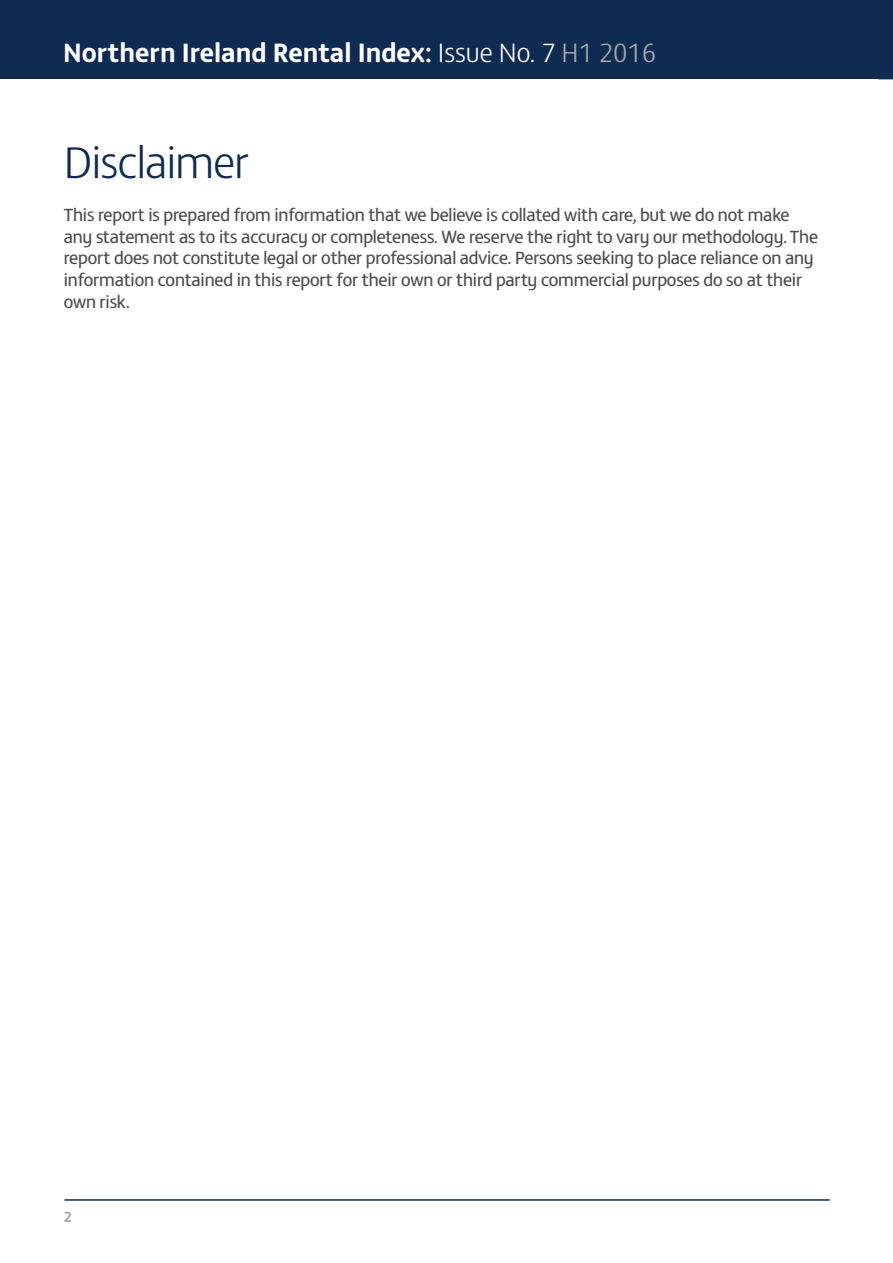
<style>
.page{position:relative;width:893px;height:1263px;background:#fff}
.page>*{position:absolute;margin:0;border:0;box-sizing:border-box;transform-origin:0 0}
.t1{font:300 45px "FS Matthew";letter-spacing:-.015em;color:#102b52}
.t2{font:700 27px "FS Matthew";color:#fff}
.t3{font:18px/21.6px "FS Matthew";letter-spacing:-.01em;color:#4d4d4f}
.t4{font:700 15px "FS Matthew";color:#a7a9ac}
.s1{font-weight:300}
.s2{font-weight:300;color:#a7a9ac}
</style>
<div class="page">
<div style="left:0;top:0;width:893px;height:79px;background:#102b52"></div>
<hr style="left:64px;top:1199px;width:766px;height:2px;background:#102b52">
<h2 class="t2" style="left:63px;top:31px;width:595px">Northern Ireland Rental Index: <span class="s1">Issue No. 7</span> <span class="s2">H1 2016</span></h2>
<h1 class="t1" style="left:64px;top:130px;width:187px">Disclaimer</h1>
<p class="t3" style="left:64px;top:203px;width:756px">This report is prepared from information that we believe is collated with care, but we do not make any statement as to its accuracy or completeness. We reserve the right to vary our methodology. The report does not constitute legal or other professional advice. Persons seeking to place reliance on any information contained in this report for their own or third party commercial purposes do so at their own risk.</p>
<p class="t4" style="left:64px;top:1204px;width:10px">2</p>
</div>
